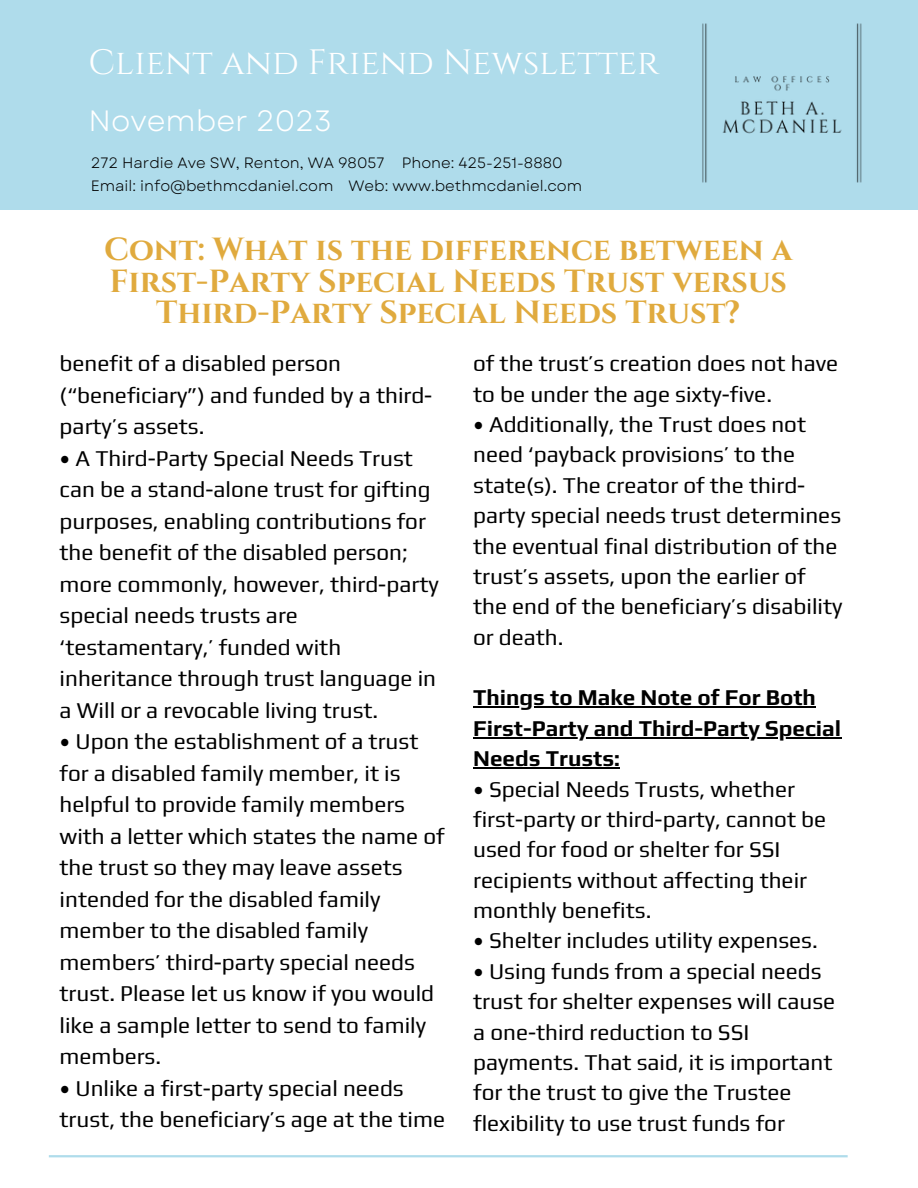
<style>
.page{position:relative;width:918px;height:1188px;background:#fff}
.page>*{position:absolute;margin:0;border:0;box-sizing:border-box;transform-origin:0 0}
.t1{font:35.1px "Cinzel";color:#fff}
.t2{font:700 31.95px/31.5px "Cinzel";color:#e0aa3e;text-align:center}
.t3{font:29.4px "Garet";color:#fff}
.t4{font:22.5px/31.5px "Play";color:#000}
.t5{font:700 22.5px/30.3px "Play";color:#000}
.t6{font:15px "Garet";color:#000}
</style>
<div class="page">
<hr style="left:473px;top:707px;width:343px;height:1px;background:#000">
<hr style="left:473px;top:737px;width:368px;height:1px;background:#000">
<hr style="left:473px;top:767px;width:147px;height:1px;background:#000">
<div style="left:0;top:0;width:918px;height:210px;background:#afdceb"></div>
<img style="left:702px;top:23px;width:160px;height:160px">
<hr style="left:49px;top:1155px;width:799px;height:2px;background:#afdceb">
<p class="t1" style="left:88px;top:40px;width:572px">Client and Friend Newsletter</p>
<p class="t3" style="left:88px;top:100px;width:245px">November 2023</p>
<p class="t6" style="left:91px;top:152px;width:295px">272 Hardie Ave SW, Renton, WA 98057</p>
<p class="t6" style="left:91px;top:175px;width:244px">Email: info@bethmcdaniel.com</p>
<p class="t6" style="left:402px;top:152px;width:162px">Phone: 425-251-8880</p>
<p class="t6" style="left:349px;top:175px;width:235px">Web: www.bethmcdaniel.com</p>
<p class="t2" style="left:104px;top:235px;width:690px">Cont: What is the difference between a<br>First-Party Special Needs Trust versus<br>Third-Party Special Needs Trust?</p>
<p class="t4" style="left:60px;top:348px;width:374px">benefit of a disabled person (“beneficiary”) and funded by a third&shy;party’s assets.</p>
<p class="t4" style="left:60px;top:442px;width:381px">• A Third-Party Special Needs Trust can be a stand-alone trust for gifting purposes, enabling contributions for the benefit of the disabled person; more commonly, however, third-party special needs trusts are ‘testamentary,’ funded with inheritance through trust language in a Will or a revocable living trust.</p>
<p class="t4" style="left:60px;top:726px;width:387px">• Upon the establishment of a trust for a disabled family member, it is helpful to provide family members with a letter which states the name of the trust so they may leave assets intended for the disabled family member to the disabled family members’ third-party special needs trust. Please let us know if you would like a sample letter to send to family</p>
<p class="t4" style="left:60px;top:1041px;width:103px">members.</p>
<p class="t4" style="left:60px;top:1072px;width:387px">• Unlike a first-party special needs trust, the beneficiary’s age at the time</p>
<p class="t4" style="left:473px;top:348px;width:367px;line-height:30.3px">of the trust’s creation does not have to be under the age sixty-five.</p>
<p class="t4" style="left:473px;top:409px;width:371px;line-height:30.3px">• Additionally, the Trust does not need ‘payback provisions’ to the state(s). The creator of the third&shy;party special needs trust determines the eventual final distribution of the trust’s assets, upon the earlier of the end of the beneficiary’s disability or death.</p>
<p class="t5" style="left:473px;top:682px;width:370px">Things to Make Note of For Both<br>First-Party and Third-Party Special<br>Needs Trusts:</p>
<p class="t4" style="left:473px;top:773px;width:355px;line-height:30.3px">• Special Needs Trusts, whether first-party or third-party, cannot be used for food or shelter for SSI recipients without affecting their monthly benefits.</p>
<p class="t4" style="left:473px;top:925px;width:346px">• Shelter includes utility expenses.</p>
<p class="t4" style="left:473px;top:956px;width:364px;line-height:30.3px">• Using funds from a special needs trust for shelter expenses will cause a one-third reduction to SSI payments. That said, it is important for the trust to give the Trustee</p>
<p class="t4" style="left:473px;top:1107px;width:313px">flexibility to use trust funds for</p>
</div>
